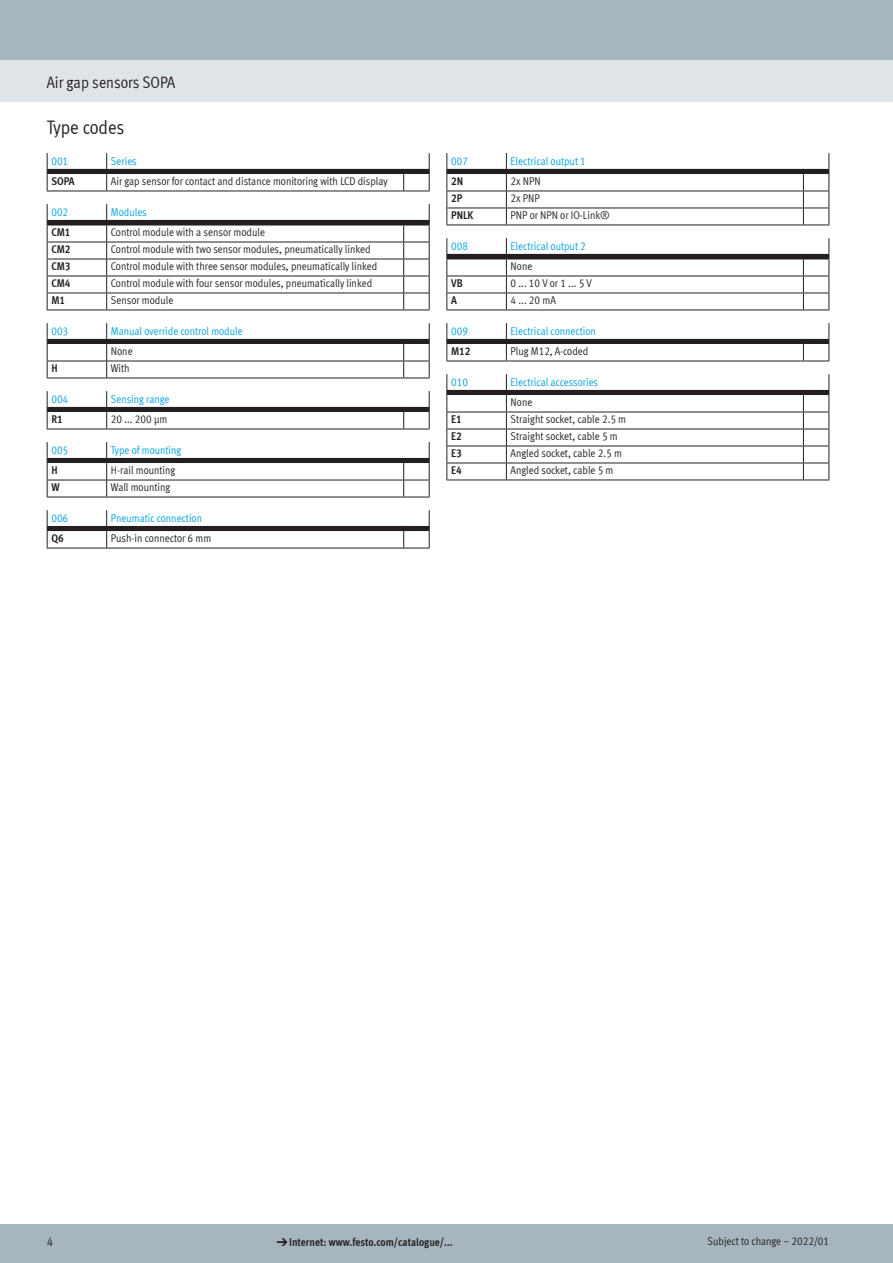
<style>
.page{position:relative;width:893px;height:1263px;background:#fff}
.page>*{position:absolute;margin:0;border:0;box-sizing:border-box;transform-origin:0 0}
.t1{font:19.5px "Meta Cond LF";color:#231f20}
.t2{font:16.5px "Meta Cond LF";color:#231f20}
.t3{font:12.75px "Meta Cond LF";color:#231f20}
.t4{font:11.25px "Meta Cond LF";color:#231f20}
.t5{font:11.25px "Meta Cond LF";color:#00a1e3}
.t6{font:700 11.25px "Meta Cond LF";color:#231f20}
.s1{font-family:"Meto Pict 182";font-weight:400}
</style>
<div class="page">
<div style="left:0;top:1225px;width:893px;height:38px;background:#a7b6be"></div>
<div style="left:0;top:60px;width:893px;height:42px;background:#dfe4e8"></div>
<div style="left:0;top:0;width:893px;height:60px;background:#a7b6be"></div>
<svg style="left:47px;top:153px;width:383px;height:39px"></svg>
<svg style="left:47px;top:204px;width:383px;height:107px"></svg>
<svg style="left:47px;top:323px;width:383px;height:56px"></svg>
<svg style="left:47px;top:391px;width:383px;height:39px"></svg>
<svg style="left:47px;top:442px;width:383px;height:56px"></svg>
<svg style="left:47px;top:510px;width:383px;height:39px"></svg>
<svg style="left:446px;top:153px;width:383px;height:73px"></svg>
<svg style="left:446px;top:238px;width:383px;height:73px"></svg>
<svg style="left:446px;top:323px;width:383px;height:39px"></svg>
<svg style="left:446px;top:374px;width:383px;height:107px"></svg>
<h2 class="t2" style="left:47px;top:72px;width:130px">Air gap sensors SOPA</h2>
<h1 class="t1" style="left:47px;top:116px;width:79px">Type codes</h1>
<p class="t5" style="left:51px;top:154px;width:18px">001</p>
<p class="t5" style="left:111px;top:154px;width:27px">Series</p>
<p class="t6" style="left:51px;top:174px;width:25px">SOPA</p>
<p class="t4" style="left:111px;top:174px;width:278px">Air gap sensor for contact and distance monitoring with LCD display</p>
<p class="t5" style="left:51px;top:205px;width:18px">002</p>
<p class="t5" style="left:111px;top:205px;width:37px">Modules</p>
<p class="t6" style="left:51px;top:225px;width:21px">CM1</p>
<p class="t4" style="left:111px;top:225px;width:156px">Control module with a sensor module</p>
<p class="t6" style="left:51px;top:242px;width:21px">CM2</p>
<p class="t4" style="left:111px;top:242px;width:261px">Control module with two sensor modules, pneumatically linked</p>
<p class="t6" style="left:51px;top:259px;width:21px">CM3</p>
<p class="t4" style="left:111px;top:259px;width:268px">Control module with three sensor modules, pneumatically linked</p>
<p class="t6" style="left:51px;top:276px;width:21px">CM4</p>
<p class="t4" style="left:111px;top:276px;width:263px">Control module with four sensor modules, pneumatically linked</p>
<p class="t6" style="left:51px;top:293px;width:15px">M1</p>
<p class="t4" style="left:111px;top:293px;width:64px">Sensor module</p>
<p class="t5" style="left:51px;top:324px;width:18px">003</p>
<p class="t5" style="left:111px;top:324px;width:133px">Manual override control module</p>
<p class="t4" style="left:111px;top:344px;width:23px">None</p>
<p class="t6" style="left:51px;top:361px;width:8px">H</p>
<p class="t4" style="left:111px;top:361px;width:20px">With</p>
<p class="t5" style="left:51px;top:392px;width:18px">004</p>
<p class="t5" style="left:111px;top:392px;width:60px">Sensing range</p>
<p class="t6" style="left:51px;top:412px;width:13px">R1</p>
<p class="t4" style="left:111px;top:412px;width:58px">20 ... 200 µm</p>
<p class="t5" style="left:51px;top:443px;width:18px">005</p>
<p class="t5" style="left:111px;top:443px;width:72px">Type of mounting</p>
<p class="t6" style="left:51px;top:463px;width:8px">H</p>
<p class="t4" style="left:111px;top:463px;width:66px">H-rail mounting</p>
<p class="t6" style="left:51px;top:480px;width:10px">W</p>
<p class="t4" style="left:111px;top:480px;width:61px">Wall mounting</p>
<p class="t5" style="left:51px;top:511px;width:18px">006</p>
<p class="t5" style="left:111px;top:511px;width:93px">Pneumatic connection</p>
<p class="t6" style="left:51px;top:531px;width:14px">Q6</p>
<p class="t4" style="left:111px;top:531px;width:102px">Push-in connector 6 mm</p>
<p class="t5" style="left:451px;top:154px;width:18px">007</p>
<p class="t5" style="left:511px;top:154px;width:77px">Electrical output 1</p>
<p class="t6" style="left:451px;top:174px;width:14px">2N</p>
<p class="t4" style="left:511px;top:174px;width:32px">2x NPN</p>
<p class="t6" style="left:451px;top:191px;width:13px">2P</p>
<p class="t4" style="left:511px;top:191px;width:31px">2x PNP</p>
<p class="t6" style="left:451px;top:208px;width:24px">PNLK</p>
<p class="t4" style="left:511px;top:208px;width:100px">PNP or NPN or IO-Link®</p>
<p class="t5" style="left:451px;top:239px;width:18px">008</p>
<p class="t5" style="left:511px;top:239px;width:77px">Electrical output 2</p>
<p class="t4" style="left:511px;top:259px;width:23px">None</p>
<p class="t6" style="left:451px;top:276px;width:13px">VB</p>
<p class="t4" style="left:511px;top:276px;width:83px">0 ... 10 V or 1 ... 5 V</p>
<p class="t6" style="left:451px;top:293px;width:7px">A</p>
<p class="t4" style="left:511px;top:293px;width:47px">4 ... 20 mA</p>
<p class="t5" style="left:451px;top:324px;width:18px">009</p>
<p class="t5" style="left:511px;top:324px;width:87px">Electrical connection</p>
<p class="t6" style="left:451px;top:344px;width:21px">M12</p>
<p class="t4" style="left:511px;top:344px;width:79px">Plug M12, A-coded</p>
<p class="t5" style="left:451px;top:375px;width:18px">010</p>
<p class="t5" style="left:511px;top:375px;width:89px">Electrical accessories</p>
<p class="t4" style="left:511px;top:395px;width:23px">None</p>
<p class="t6" style="left:451px;top:412px;width:12px">E1</p>
<p class="t4" style="left:511px;top:412px;width:117px">Straight socket, cable 2.5 m</p>
<p class="t6" style="left:451px;top:429px;width:12px">E2</p>
<p class="t4" style="left:511px;top:429px;width:109px">Straight socket, cable 5 m</p>
<p class="t6" style="left:451px;top:446px;width:12px">E3</p>
<p class="t4" style="left:511px;top:446px;width:113px">Angled socket, cable 2.5 m</p>
<p class="t6" style="left:451px;top:463px;width:12px">E4</p>
<p class="t4" style="left:511px;top:463px;width:104px">Angled socket, cable 5 m</p>
<p class="t3" style="left:47px;top:1234px;width:8px">4</p>
<p class="t6" style="left:276px;top:1235px;width:178px"><span class="s1">d</span>Internet: www.festo.com/catalogue/...</p>
<p class="t4" style="left:708px;top:1234px;width:123px">Subject to change – 2022/01</p>
</div>
